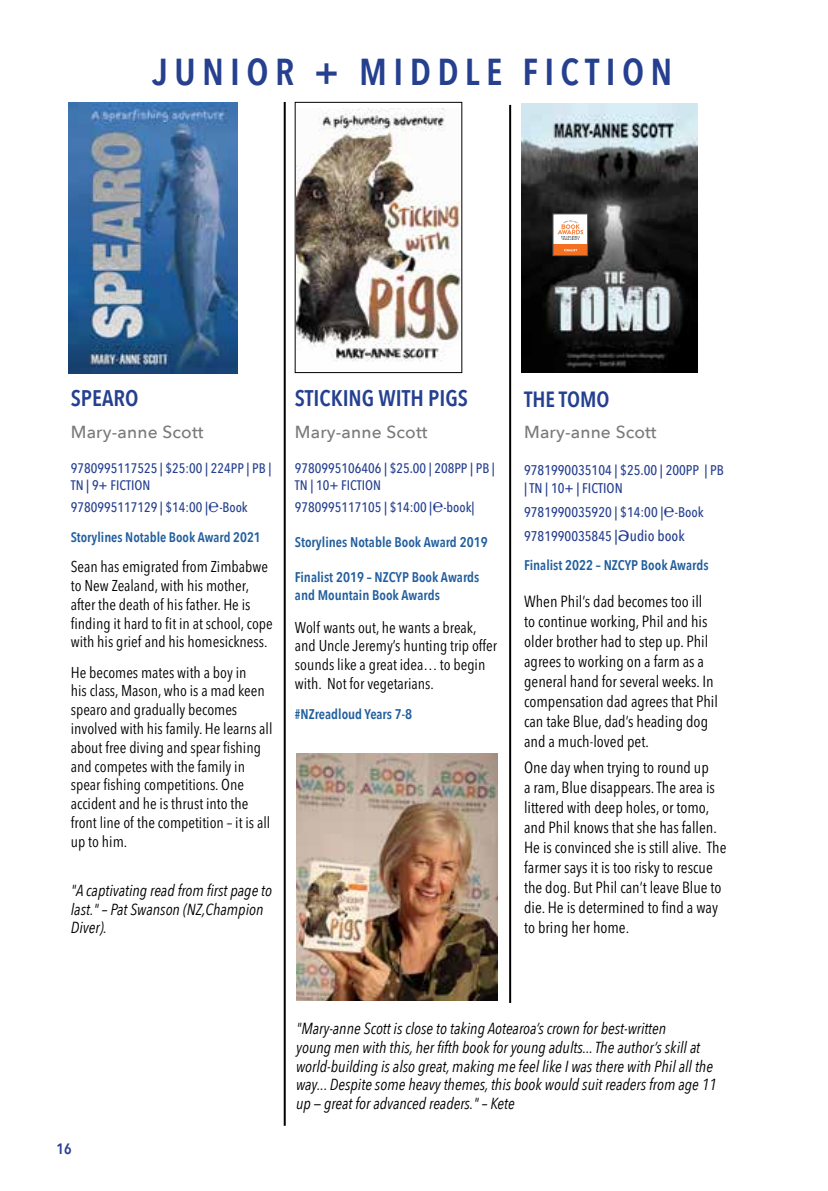
<style>
.page{position:relative;width:828px;height:1191px;background:#fff}
.page>*{position:absolute;margin:0;border:0;box-sizing:border-box;transform-origin:0 0}
.t1{font:600 37.4px "Avenir Next Condensed";letter-spacing:.17em;color:#25408f}
.t2{font:600 22.6px "Avenir Next Condensed";color:#25408f}
.t3{font:600 22px "Avenir Next Condensed";color:#25408f}
.t4{font:500 17.4px "Avenir Next";letter-spacing:.01em;color:#797a7d}
.t5{font:condensed 16px/20px "Avenir Next LT Pro";color:#000}
.t6{font:italic 16px/18.8px "Avenir Next Condensed";color:#000}
.t7{font:condensed 15.6px/18.8px "Avenir Next LT Pro";color:#000}
.t8{font:600 15px "Avenir Next Condensed";color:#25408f}
.t9{font:600 14px/18px "Avenir Next Condensed";color:#215e9e}
.t10{font:500 14px/18px "Avenir Next Condensed";color:#25408f}
.t11{font:500 13.8px/16.2px "Avenir Next Condensed";color:#25408f}
.t12{font:600 13.8px "Avenir Next Condensed";color:#215e9e}
.s1{font-size:15px}
</style>
<div class="page">
<hr style="left:509px;top:105px;width:2px;height:898px;background:#000">
<hr style="left:284px;top:102px;width:2px;height:1023px;background:#000">
<img style="left:68px;top:102px;width:169px;height:271px">
<img style="left:297px;top:108px;width:163px;height:254px">
<div style="left:295px;top:102px;width:167px;height:271px;border:1px solid #000"></div>
<img style="left:296px;top:753px;width:202px;height:247px">
<img style="left:522px;top:103px;width:175px;height:270px">
<div style="left:553px;top:214px;width:34px;height:42px;background:#fff"></div>
<div style="left:553px;top:244px;width:34px;height:12px;background:#f36f21"></div>
<svg style="left:557px;top:220px;width:26px;height:20px"></svg>
<svg style="left:564px;top:249px;width:13px;height:2px"></svg>
<div style="left:552px;top:213px;width:36px;height:43px;border:1px solid #58595b"></div>
<h1 class="t1" style="left:152px;top:40px;width:521px">JUNIOR + MIDDLE FICTION</h1>
<h2 class="t2" style="left:71px;top:379px;width:69px">SPEARO</h2>
<p class="t4" style="left:71px;top:417px;width:134px">Mary-anne Scott</p>
<p class="t11" style="left:71px;top:460px;width:202px">9780995117525 | $25:00 | 224PP | PB |<br>TN | 9+ FICTION</p>
<p class="t11" style="left:71px;top:498px;width:178px">9780995117129 | $14:00 |℮-Book</p>
<p class="t12" style="left:71px;top:525px;width:191px">Storylines Notable Book Award 2021</p>
<p class="t7" style="left:71px;top:557px;width:203px">Sean has emigrated from Zimbabwe to New Zealand, with his mother, after the death of his father. He is finding it hard to fit in at school, cope with his grief and his homesickness.</p>
<p class="t7" style="left:71px;top:662px;width:203px">He becomes mates with a boy in<br>his class, Mason, who is a mad keen spearo and gradually becomes involved with his family. He learns all about free diving and spear fishing and competes with the family in spear fishing competitions. One accident and he is thrust into the front line of the competition – it is all up to him.</p>
<p class="t6" style="left:71px;top:880px;width:203px">"A captivating read from first page to last." – Pat Swanson (NZ,Champion<br>Diver).</p>
<h2 class="t2" style="left:295px;top:379px;width:174px">STICKING WITH PIGS</h2>
<p class="t4" style="left:295px;top:417px;width:134px">Mary-anne Scott</p>
<p class="t11" style="left:295px;top:460px;width:202px">9780995106406 | $25.00 | 208PP | PB |<br>TN | 10+ FICTION</p>
<p class="t11" style="left:295px;top:498px;width:181px">9780995117105 | $14:00 |℮-book|</p>
<p class="t9" style="left:295px;top:532px;width:194px">Storylines Notable Book Award 2019</p>
<p class="t9" style="left:295px;top:567px;width:186px">Finalist 2019 – NZCYP Book Awards and Mountain Book Awards</p>
<p class="t7" style="left:295px;top:617px;width:203px">Wolf wants out, he wants a break, and Uncle Jeremy’s hunting trip offer sounds like a great idea… to begin with. Not for vegetarians.</p>
<p class="t9" style="left:295px;top:705px;width:119px">#NZreadloud Years 7-8</p>
<h3 class="t3" style="left:524px;top:380px;width:87px">THE TOMO</h3>
<p class="t4" style="left:524px;top:417px;width:134px">Mary-anne Scott</p>
<p class="t10" style="left:524px;top:461px;width:201px">9781990035104 | $25.00 | 200PP | PB | TN | 10+ | FICTION</p>
<p class="t10" style="left:524px;top:500px;width:181px;line-height:23.6px">9781990035920 | $14:00 |℮-Book<br>9781990035845 <span class="s1">|∂udio book</span></p>
<p class="t9" style="left:524px;top:556px;width:186px">Finalist 2022 – NZCYP Book Awards</p>
<p class="t5" style="left:524px;top:591px;width:195px">When Phil’s dad becomes too ill<br>to continue working, Phil and his older brother had to step up. Phil agrees to working on a farm as a general hand for several weeks. In compensation dad agrees that Phil can take Blue, dad’s heading dog and a much-loved pet.</p>
<p class="t5" style="left:524px;top:757px;width:204px">One day when trying to round up<br>a ram, Blue disappears. The area is littered with deep holes, or tomo, and Phil knows that she has fallen.<br>He is convinced she is still alive. The farmer says it is too risky to rescue the dog. But Phil can’t leave Blue to die. He is determined to find a way to bring her home.</p>
<p class="t8" style="left:57px;top:1136px;width:16px">16</p>
<p class="t6" style="left:296px;top:1019px;width:422px">"Mary-anne Scott is close to taking Aotearoa’s crown for best-written<br>young men with this, her fifth book for young adults... The author’s skill at world-building is also great, making me feel like I was there with Phil all the way... Despite some heavy themes, this book would suit readers from age 11 up — great for advanced readers." – Kete</p>
</div>
